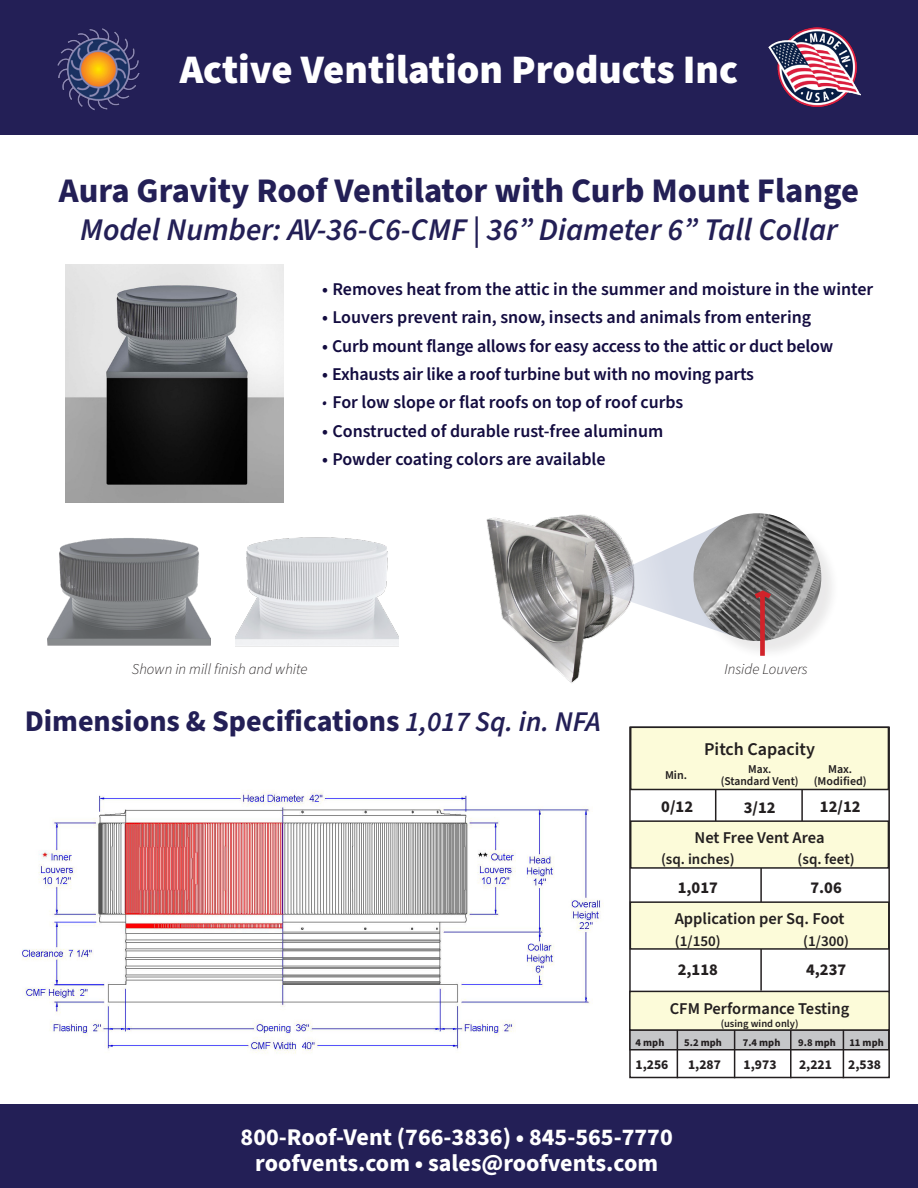
<style>
.page{position:relative;width:918px;height:1188px;background:#fff}
.page>*{position:absolute;margin:0;border:0;box-sizing:border-box;transform-origin:0 0}
.t1{font:900 40.5px "Source Sans Pro";color:#fff}
.t2{font:700 34.5px "Source Sans Pro";color:#231f56}
.t3{font:italic 600 31.5px "Source Sans Pro";color:#231f56}
.t4{font:700 30px "Source Sans Pro";color:#231f56}
.t5{font:700 24px "Source Sans Pro";color:#fff}
.t6{font:600 18px "Source Sans Pro";letter-spacing:-.005em;color:#130c40}
.t7{font:600 18px "Source Sans Pro";color:#231f20}
.t8{font:600 16.5px "Source Sans Pro";color:#231f20}
.t9{font:700 16.5px "Source Sans Pro";color:#231f20}
.t10{font:italic 300 15px "Source Sans Pro";color:#231f20}
.t11{font:600 15px "Source Sans Pro";color:#231f20}
.t12{font:700 13.5px "Source Sans Pro";color:#231f20}
.t13{font:600 12px/12px "Source Sans Pro";color:#231f20;text-align:center}
.t14{font:600 12px/12px "Source Sans Pro";color:#231f20;text-align:center;scale:.96 1}
.t15{font:700 10.5px "Source Sans Pro";color:#231f20}
.t16{font:600 10.5px "Source Sans Pro";color:#231f20}
.s1{font-weight:300;font-style:italic}
.s2{font-weight:600;font-style:italic;font-size:28.5px}
</style>
<div class="page">
<div style="left:0;top:1px;width:918px;height:134px;background:#231f56"></div>
<img style="left:57px;top:28px;width:83px;height:83px">
<img style="left:769px;top:28px;width:92px;height:79px">
<div style="left:0;top:1105px;width:918px;height:83px;background:#231f56"></div>
<img style="left:22px;top:790px;width:581px;height:264px">
<div style="left:630px;top:1030px;width:259px;height:20px;background:#c5c6c8"></div>
<div style="left:629px;top:1029px;width:261px;height:22px;border:2px solid #231f20"></div>
<hr style="left:760px;top:824px;width:2px;height:167px;background:#231f20">
<hr style="left:715px;top:785px;width:1px;height:48px;background:#231f20">
<hr style="left:801px;top:784px;width:2px;height:48px;background:#231f20">
<div style="left:631px;top:727px;width:257px;height:62px;background:#fcfbd9"></div>
<div style="left:630px;top:727px;width:259px;height:63px;border:2px solid #231f20"></div>
<div style="left:631px;top:821px;width:257px;height:47px;background:#fcfbd9"></div>
<div style="left:630px;top:820px;width:259px;height:49px;border:2px solid #231f20"></div>
<div style="left:630px;top:991px;width:259px;height:39px;background:#fcfbd9"></div>
<div style="left:629px;top:991px;width:261px;height:40px;border:2px solid #231f20"></div>
<div style="left:630px;top:902px;width:259px;height:47px;background:#fcfbd9"></div>
<div style="left:630px;top:901px;width:260px;height:49px;border:2px solid #231f20"></div>
<hr style="left:677px;top:1030px;width:1px;height:48px;background:#231f20">
<hr style="left:734px;top:1030px;width:1px;height:48px;background:#231f20">
<hr style="left:790px;top:1030px;width:2px;height:48px;background:#231f20">
<hr style="left:843px;top:1030px;width:1px;height:48px;background:#231f20">
<img style="left:66px;top:264px;width:218px;height:238px">
<img style="left:47px;top:538px;width:163px;height:108px">
<img style="left:236px;top:537px;width:163px;height:110px">
<img style="left:486px;top:514px;width:119px;height:169px">
<svg style="left:585px;top:522px;width:110px;height:118px"></svg>
<div style="left:695px;top:515px;width:145px;height:144px;background:#231f20;opacity:.1"></div>
<img style="left:694px;top:513px;width:127px;height:128px;border-radius:64px">
<div style="left:760px;top:594px;width:5px;height:62px;background:#d1232a"></div>
<svg style="left:749px;top:588px;width:27px;height:15px"></svg>
<p class="t1" style="left:180px;top:41px;width:560px">Active Ventilation Products Inc</p>
<p class="t2" style="left:59px;top:167px;width:802px">Aura Gravity Roof Ventilator with Curb Mount Flange</p>
<p class="t3" style="left:80px;top:208px;width:759px">Model Number: AV-36-C6-CMF | 36” Diameter 6” Tall Collar</p>
<p class="t6" style="left:322px;top:277px;width:553px">• Removes heat from the attic in the summer and moisture in the winter</p>
<p class="t6" style="left:322px;top:305px;width:491px">• Louvers prevent rain, snow, insects and animals from entering</p>
<p class="t6" style="left:322px;top:334px;width:513px">• Curb mount flange allows for easy access to the attic or duct below</p>
<p class="t6" style="left:322px;top:362px;width:433px">• Exhausts air like a roof turbine but with no moving parts</p>
<p class="t6" style="left:322px;top:390px;width:363px"><span class="s1">•</span> For low slope or flat roofs on top of roof curbs</p>
<p class="t6" style="left:322px;top:419px;width:343px">• Constructed of durable rust-free aluminum</p>
<p class="t6" style="left:322px;top:447px;width:285px">• Powder coating colors are available</p>
<p class="t10" style="left:132px;top:659px;width:177px">Shown in mill finish and white</p>
<p class="t10" style="left:725px;top:659px;width:85px">Inside Louvers</p>
<p class="t4" style="left:25px;top:701px;width:577px">Dimensions &amp; Specifications <span class="s2">1,017 Sq. in. NFA</span></p>
<p class="t7" style="left:704px;top:737px;width:112px">Pitch Capacity</p>
<p class="t13" style="left:665px;top:770px;width:24px">Min.</p>
<p class="t14" style="left:721px;top:764px;width:83px">Max.<br>(Standard Vent)</p>
<p class="t9" style="left:661px;top:795px;width:33px">0/12</p>
<p class="t9" style="left:744px;top:796px;width:33px">3/12</p>
<p class="t13" style="left:814px;top:764px;width:55px">Max. (Modified)</p>
<p class="t9" style="left:820px;top:796px;width:42px">12/12</p>
<p class="t8" style="left:695px;top:827px;width:132px">Net Free Vent Area</p>
<p class="t11" style="left:661px;top:849px;width:75px">(sq. inches)</p>
<p class="t9" style="left:678px;top:876px;width:42px">1,017</p>
<p class="t11" style="left:798px;top:849px;width:59px">(sq. feet)</p>
<p class="t9" style="left:810px;top:876px;width:33px">7.06</p>
<p class="t8" style="left:675px;top:907px;width:171px">Application per Sq. Foot</p>
<p class="t11" style="left:675px;top:931px;width:47px">(1/150)</p>
<p class="t9" style="left:678px;top:958px;width:42px">2,118</p>
<p class="t11" style="left:803px;top:931px;width:47px">(1/300)</p>
<p class="t9" style="left:806px;top:958px;width:42px">4,237</p>
<p class="t8" style="left:670px;top:997px;width:181px">CFM Performance Testing</p>
<p class="t16" style="left:721px;top:1017px;width:79px">(using wind only)</p>
<p class="t15" style="left:636px;top:1036px;width:30px">4 mph</p>
<p class="t15" style="left:684px;top:1036px;width:39px">5.2 mph</p>
<p class="t15" style="left:743px;top:1036px;width:39px">7.4 mph</p>
<p class="t15" style="left:798px;top:1036px;width:39px">9.8 mph</p>
<p class="t15" style="left:849px;top:1036px;width:36px">11 mph</p>
<p class="t12" style="left:636px;top:1055px;width:34px">1,256</p>
<p class="t12" style="left:688px;top:1055px;width:34px">1,287</p>
<p class="t12" style="left:744px;top:1055px;width:34px">1,973</p>
<p class="t12" style="left:799px;top:1055px;width:84px">2,221 2,538</p>
<p class="t5" style="left:241px;top:1121px;width:434px">800-Roof-Vent (766-3836) • 845-565-7770</p>
<p class="t5" style="left:255px;top:1146px;width:404px">roofvents.com • sales@roofvents.com</p>
</div>
